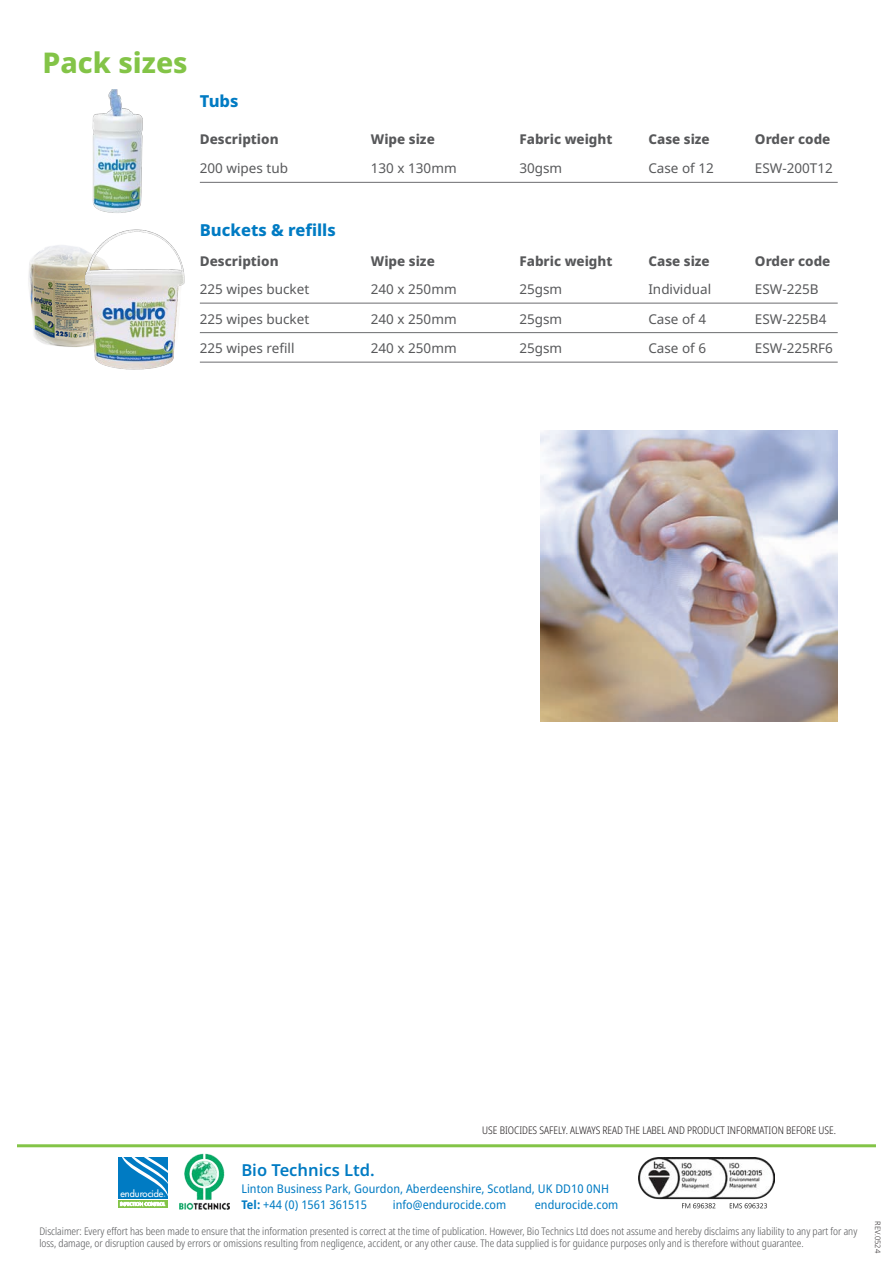
<style>
.page{position:relative;width:893px;height:1263px;background:#fff}
.page>*{position:absolute;margin:0;border:0;box-sizing:border-box;transform-origin:0 0}
.t1{font:800 28.5px "Noto Sans";color:#83c447}
.t2{font:800 16.5px "Noto Sans";color:#007bc3}
.t3{font:600 16.5px "Noto Sans";color:#007bc3}
.t4{font:13.5px "Noto Sans";color:#57585a}
.t5{font:800 13.5px "Noto Sans";color:#57585a}
.t6{font:semi-condensed 12px "Noto Sans";letter-spacing:.005em;color:#007bc3}
.t7{font:300 condensed 10.5px/12px "Noto Sans";color:#57585a}
.t8{font:300 condensed 10.5px "Noto Sans";color:#231f20}
.t9{font:500 9.3px "Futura";color:#fff}
.t10{font:300 7.5px "Noto Sans";color:#231f20}
.t11{font:500 4.35px "Futura";color:#fff;scale:.95 1}
.t12{font:800 1.95px "Futura BT";color:#fff}
.s1{font-weight:700}
</style>
<div class="page">
<hr style="left:200px;top:182px;width:638px;height:1px;background:#6c6d70">
<hr style="left:200px;top:303px;width:638px;height:1px;background:#6c6d70">
<hr style="left:200px;top:332px;width:638px;height:1px;background:#6c6d70">
<hr style="left:200px;top:362px;width:638px;height:1px;background:#6c6d70">
<img style="left:92px;top:89px;width:51px;height:124px">
<img style="left:28px;top:245px;width:54px;height:102px">
<img style="left:82px;top:229px;width:103px;height:141px">
<img style="left:540px;top:430px;width:298px;height:292px">
<img style="left:638px;top:1158px;width:136px;height:51px">
<img style="left:179px;top:1153px;width:51px;height:57px">
<div style="left:116px;top:1155px;width:54px;height:55px;background:linear-gradient(to right,#fff,#fff)"></div>
<div style="left:118px;top:1200px;width:49px;height:8px;background:#83c447"></div>
<svg style="left:118px;top:1157px;width:49px;height:42px;background:#288fcc"></svg>
<hr style="left:17px;top:1144px;width:859px;height:3px;background:#83c447">
<p class="t1" style="left:43px;top:47px;width:147px">Pack sizes</p>
<p class="t2" style="left:200px;top:92px;width:40px">Tubs</p>
<p class="t5" style="left:200px;top:131px;width:80px">Description</p>
<p class="t5" style="left:371px;top:131px;width:65px">Wipe size</p>
<p class="t5" style="left:519px;top:131px;width:95px">Fabric weight</p>
<p class="t5" style="left:648px;top:131px;width:63px">Case size</p>
<p class="t5" style="left:755px;top:131px;width:77px">Order code</p>
<p class="t4" style="left:200px;top:161px;width:90px">200 wipes tub</p>
<p class="t4" style="left:371px;top:161px;width:87px">130 x 130mm</p>
<p class="t4" style="left:519px;top:161px;width:44px">30gsm</p>
<p class="t4" style="left:648px;top:161px;width:67px">Case of 12</p>
<p class="t4" style="left:755px;top:161px;width:79px">ESW-200T12</p>
<p class="t2" style="left:200px;top:221px;width:137px">Buckets &amp; refills</p>
<p class="t5" style="left:200px;top:253px;width:80px">Description</p>
<p class="t5" style="left:371px;top:253px;width:65px">Wipe size</p>
<p class="t5" style="left:519px;top:253px;width:95px">Fabric weight</p>
<p class="t5" style="left:648px;top:253px;width:63px">Case size</p>
<p class="t5" style="left:755px;top:253px;width:77px">Order code</p>
<p class="t4" style="left:200px;top:282px;width:111px">225 wipes bucket</p>
<p class="t4" style="left:371px;top:282px;width:87px">240 x 250mm</p>
<p class="t4" style="left:519px;top:282px;width:44px">25gsm</p>
<p class="t4" style="left:648px;top:282px;width:64px">Individual</p>
<p class="t4" style="left:755px;top:282px;width:65px">ESW-225B</p>
<p class="t4" style="left:200px;top:311px;width:111px">225 wipes bucket</p>
<p class="t4" style="left:371px;top:311px;width:87px">240 x 250mm</p>
<p class="t4" style="left:519px;top:311px;width:44px">25gsm</p>
<p class="t4" style="left:648px;top:311px;width:59px">Case of 4</p>
<p class="t4" style="left:755px;top:311px;width:73px">ESW-225B4</p>
<p class="t4" style="left:200px;top:341px;width:96px">225 wipes refill</p>
<p class="t4" style="left:371px;top:341px;width:87px">240 x 250mm</p>
<p class="t4" style="left:519px;top:341px;width:44px">25gsm</p>
<p class="t4" style="left:648px;top:341px;width:59px">Case of 6</p>
<p class="t4" style="left:755px;top:341px;width:80px">ESW-225RF6</p>
<p class="t9" style="left:120px;top:1187px;width:45px">endurocide</p>
<p class="t12" style="left:164px;top:1195px;width:3px">®</p>
<p class="t8" style="left:482px;top:1123px;width:355px">USE BIOCIDES SAFELY. ALWAYS READ THE LABEL AND PRODUCT INFORMATION BEFORE USE.</p>
<p class="t3" style="left:241px;top:1161px;width:135px">Bio Technics Ltd.</p>
<p class="t6" style="left:241px;top:1180px;width:369px">Linton Business Park, Gourdon, Aberdeenshire, Scotland, UK DD10 0NH</p>
<p class="t11" style="left:120px;top:1201px;width:49px">INFECTION CONTROL</p>
<p class="t6" style="left:241px;top:1196px;width:127px"><span class="s1">Tel:</span> +44 (0) 1561 361515</p>
<p class="t6" style="left:393px;top:1196px;width:115px">info@endurocide.com</p>
<p class="t6" style="left:535px;top:1196px;width:85px">endurocide.com</p>
<p class="t7" style="left:39px;top:1225px;width:819px">Disclaimer: Every effort has been made to ensure that the information presented is correct at the time of publication. However, Bio Technics Ltd does not assume and hereby disclaims any liability to any part for any loss, damage, or disruption caused by errors or omissions resulting from negligence, accident, or any other cause. The data supplied is for guidance purposes only and is therefore without guarantee.</p>
<p class="t10" style="left:882px;top:1221px;width:33px;rotate:90deg">REV.0524</p>
</div>
